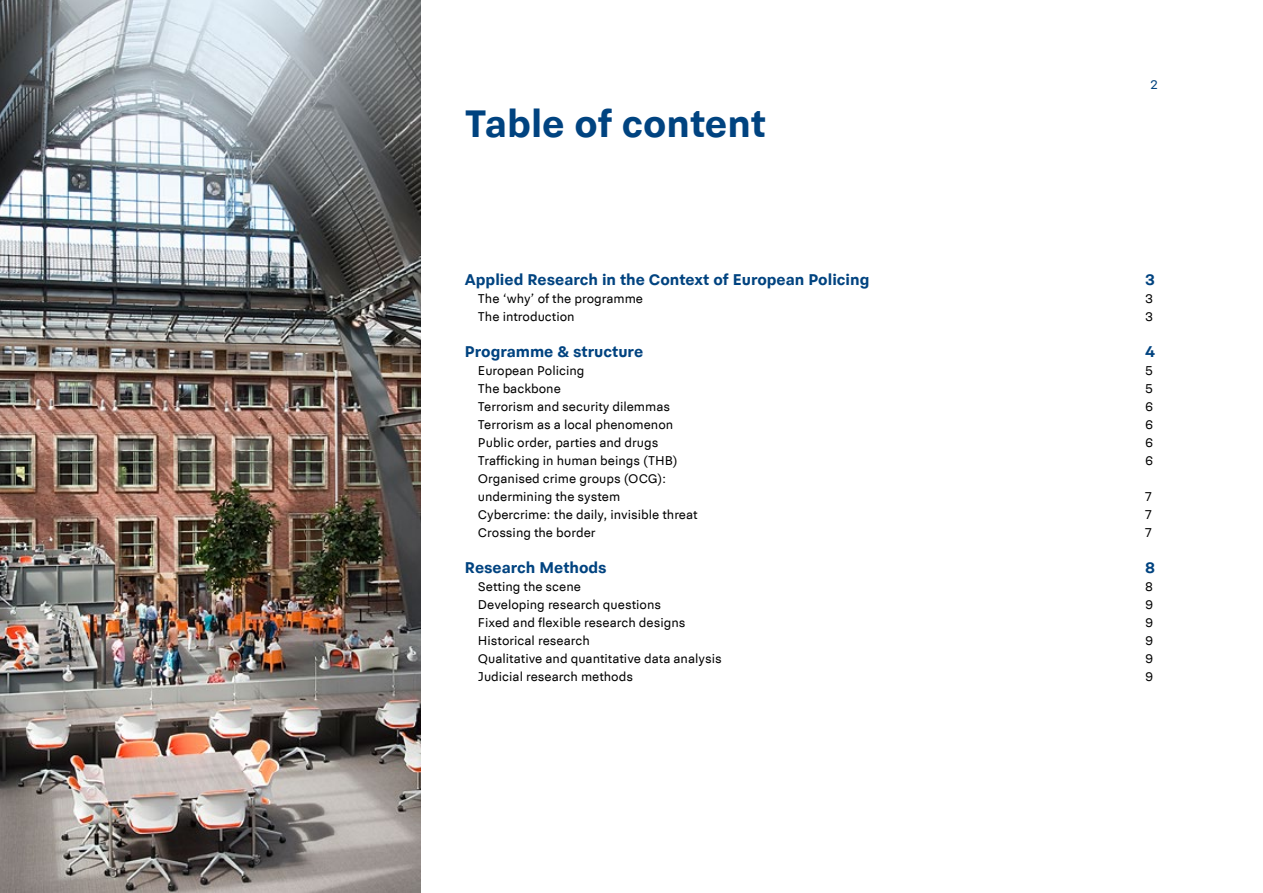
<style>
.page{position:relative;width:1263px;height:893px;background:#fff}
.page>*{position:absolute;margin:0;border:0;box-sizing:border-box;transform-origin:0 0}
.t1{font:700 40.5px "Politie Sans";color:#004380}
.t2{font:700 16.5px "Politie Sans";color:#004380}
.t3{font:13.5px/18px "Politie Sans";color:#000}
.t4{font:13.5px "Politie Sans";color:#004380}
</style>
<div class="page">
<img style="left:0;top:0;width:421px;height:893px">
<h1 class="t1" style="left:465px;top:99px;width:303px">Table of content</h1>
<p class="t4" style="left:1150px;top:77px;width:9px">2</p>
<p class="t2" style="left:465px;top:270px;width:406px">Applied Research in the Context of European Policing</p>
<p class="t2" style="left:1145px;top:270px;width:11px">3</p>
<p class="t3" style="left:478px;top:290px;width:167px">The ‘why’ of the programme</p>
<p class="t3" style="left:1145px;top:290px;width:10px">3</p>
<p class="t3" style="left:478px;top:308px;width:98px">The introduction</p>
<p class="t3" style="left:1145px;top:308px;width:10px">3</p>
<p class="t2" style="left:465px;top:342px;width:180px">Programme &amp; structure</p>
<p class="t2" style="left:1145px;top:342px;width:12px">4</p>
<p class="t3" style="left:478px;top:362px;width:108px">European Policing</p>
<p class="t3" style="left:1145px;top:362px;width:9px">5</p>
<p class="t3" style="left:478px;top:380px;width:84px">The backbone</p>
<p class="t3" style="left:1145px;top:380px;width:9px">5</p>
<p class="t3" style="left:478px;top:398px;width:194px">Terrorism and security dilemmas</p>
<p class="t3" style="left:1145px;top:398px;width:10px">6</p>
<p class="t3" style="left:478px;top:416px;width:197px">Terrorism as a local phenomenon</p>
<p class="t3" style="left:1145px;top:416px;width:10px">6</p>
<p class="t3" style="left:478px;top:434px;width:182px">Public order, parties and drugs</p>
<p class="t3" style="left:1145px;top:434px;width:10px">6</p>
<p class="t3" style="left:478px;top:452px;width:201px">Trafficking in human beings (THB)</p>
<p class="t3" style="left:1145px;top:452px;width:10px">6</p>
<p class="t3" style="left:478px;top:470px;width:190px">Organised crime groups (OCG): undermining the system</p>
<p class="t3" style="left:1145px;top:488px;width:8px">7</p>
<p class="t3" style="left:478px;top:506px;width:221px">Cybercrime: the daily, invisible threat</p>
<p class="t3" style="left:1145px;top:506px;width:8px">7</p>
<p class="t3" style="left:478px;top:524px;width:119px">Crossing the border</p>
<p class="t3" style="left:1145px;top:524px;width:8px">7</p>
<p class="t2" style="left:465px;top:558px;width:143px">Research Methods</p>
<p class="t2" style="left:1145px;top:558px;width:12px">8</p>
<p class="t3" style="left:478px;top:578px;width:105px">Setting the scene</p>
<p class="t3" style="left:1145px;top:578px;width:9px">8</p>
<p class="t3" style="left:478px;top:596px;width:185px">Developing research questions</p>
<p class="t3" style="left:1145px;top:596px;width:10px">9</p>
<p class="t3" style="left:478px;top:614px;width:209px">Fixed and flexible research designs</p>
<p class="t3" style="left:1145px;top:614px;width:10px">9</p>
<p class="t3" style="left:478px;top:632px;width:113px">Historical research</p>
<p class="t3" style="left:1145px;top:632px;width:10px">9</p>
<p class="t3" style="left:478px;top:650px;width:245px">Qualitative and quantitative data analysis</p>
<p class="t3" style="left:1145px;top:650px;width:10px">9</p>
<p class="t3" style="left:478px;top:668px;width:157px">Judicial research methods</p>
<p class="t3" style="left:1145px;top:668px;width:10px">9</p>
</div>
